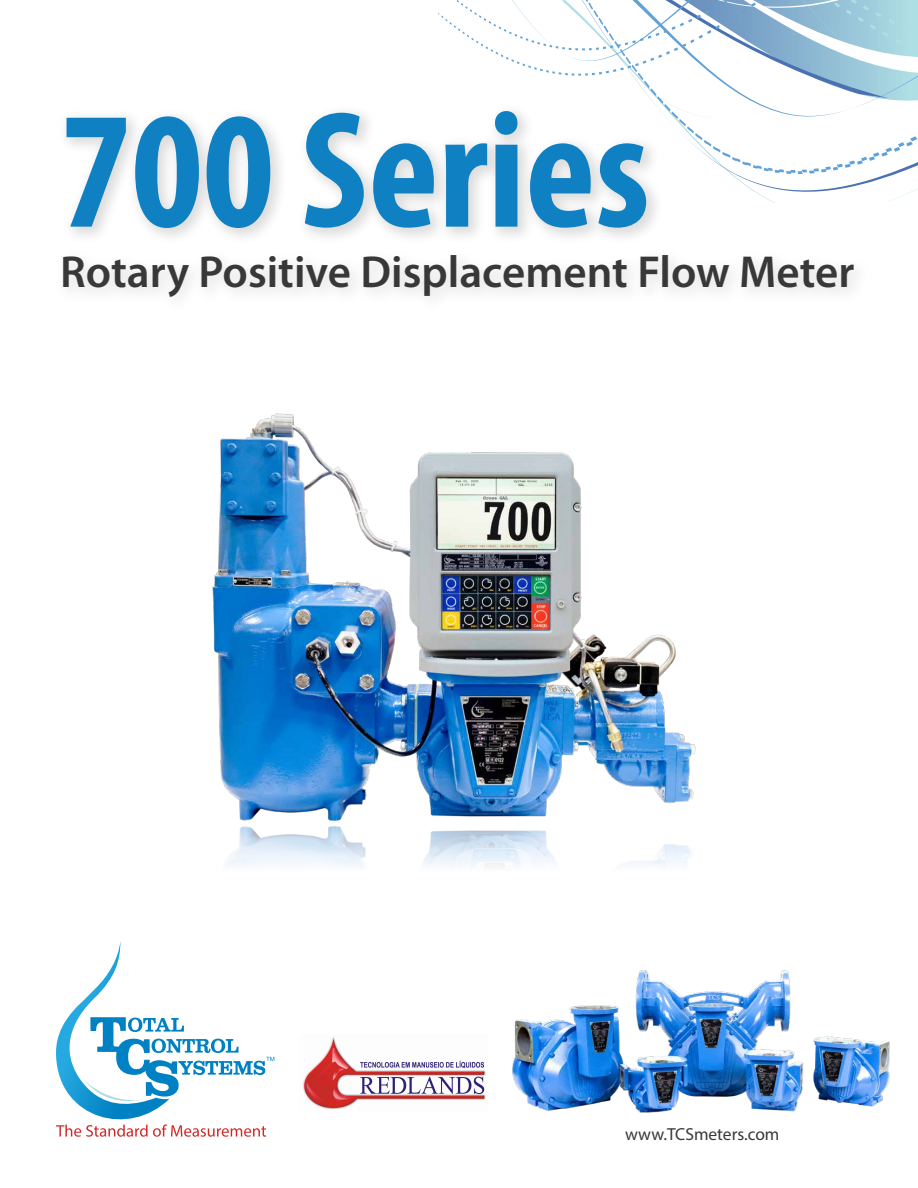
<style>
.page{position:relative;width:918px;height:1188px;background:#fff}
.page>*{position:absolute;margin:0;border:0;box-sizing:border-box;transform-origin:0 0}
.t1{font:700 condensed 167.55px "Myriad Pro";color:#0f81c2}
.t2{font:600 45px "Myriad Pro";color:#383838}
.t3{font:17.4px "Myriad Pro";color:#383838}
</style>
<div class="page">
<svg style="left:731px;top:174px;width:187px;height:27px"></svg>
<svg style="left:438px;top:0;width:480px;height:169px"></svg>
<svg style="left:56px;top:941px;width:139px;height:196px"></svg>
<div style="left:58px;top:102px;width:607px;height:144px;background:#000;opacity:.14"></div>
<div style="left:53px;top:246px;width:820px;height:69px;background:#fbfbfb"></div>
<img style="left:711px;top:970px;width:179px;height:142px">
<img style="left:212px;top:413px;width:484px;height:405px">
<img style="left:195px;top:818px;width:516px;height:319px">
<img style="left:299px;top:1035px;width:189px;height:76px">
<p class="t1" style="left:60px;top:66px;width:591px">700 Series</p>
<p class="t2" style="left:60px;top:244px;width:796px">Rotary Positive Displacement Flow Meter</p>
<p class="t3" style="left:625px;top:1123px;width:156px">www.TCSmeters.com</p>
</div>
